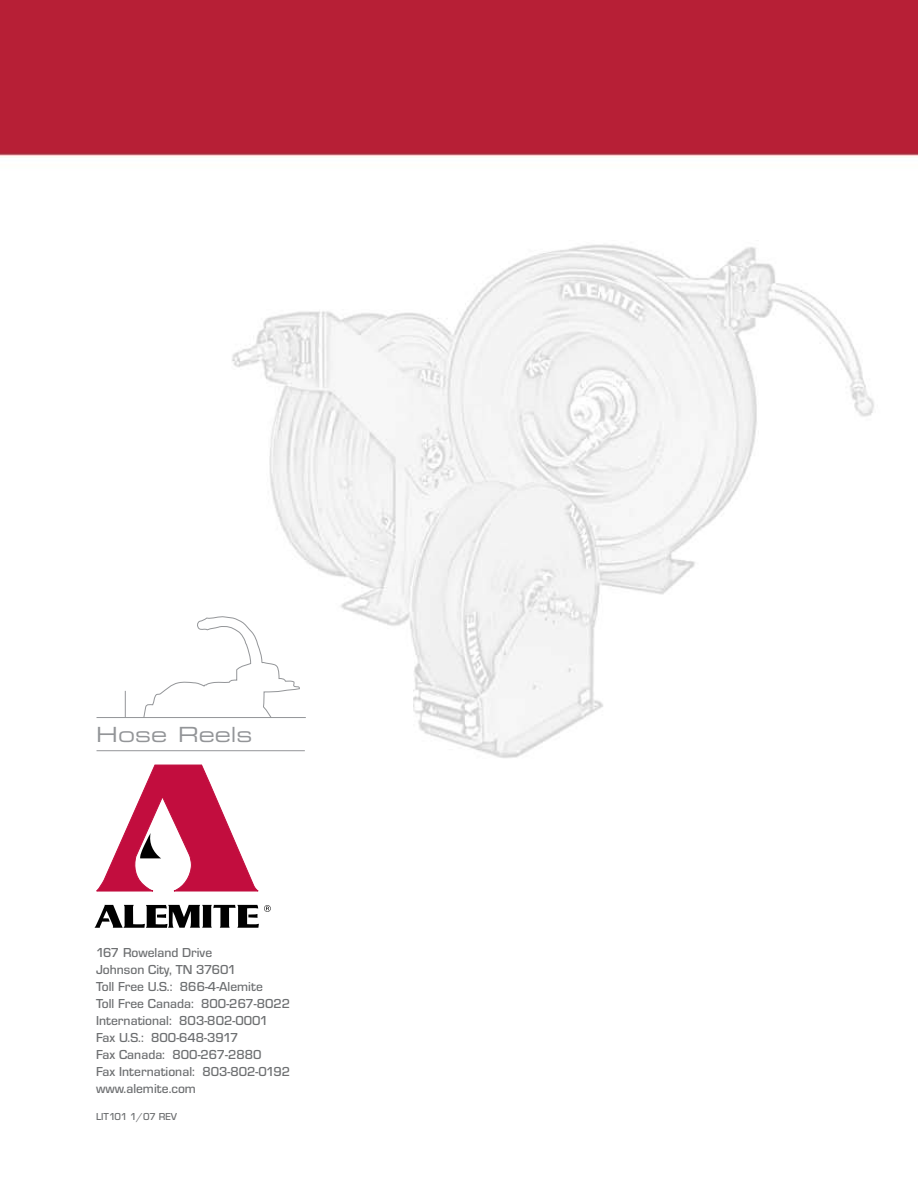
<style>
.page{position:relative;width:918px;height:1188px;background:#fff}
.page>*{position:absolute;margin:0;border:0;box-sizing:border-box;transform-origin:0 0}
.t1{font:20.85px "Eurostile Extended Two";color:#939598}
.t2{font:500 13.5px/17px "Eurostile T";color:#6d6f71}
.t3{font:500 10.5px "Eurostile T";color:#6d6f71}
</style>
<div class="page">
<img style="left:0;top:0;width:918px;height:905px">
<hr style="left:97px;top:750px;width:208px;height:1px;background:#939598">
<svg style="left:125px;top:616px;width:175px;height:101px"></svg>
<hr style="left:97px;top:717px;width:209px;height:1px;background:#939598">
<svg style="left:95px;top:765px;width:164px;height:127px"></svg>
<svg style="left:94px;top:905px;width:177px;height:23px"></svg>
<h1 class="t1" style="left:96px;top:720px;width:158px">Hose Reels</h1>
<p class="t2" style="left:96px;top:945px;width:196px">167 Roweland Drive<br>Johnson City, TN 37601<br>Toll Free U.S.: 866-4-Alemite<br>Toll Free Canada: 800-267-8022<br>International: 803-802-0001<br>Fax U.S.: 800-648-3917<br>Fax Canada: 800-267-2880<br>Fax International: 803-802-0192 www.alemite.com</p>
<p class="t3" style="left:96px;top:1111px;width:83px">LIT101 1/07 REV</p>
</div>
